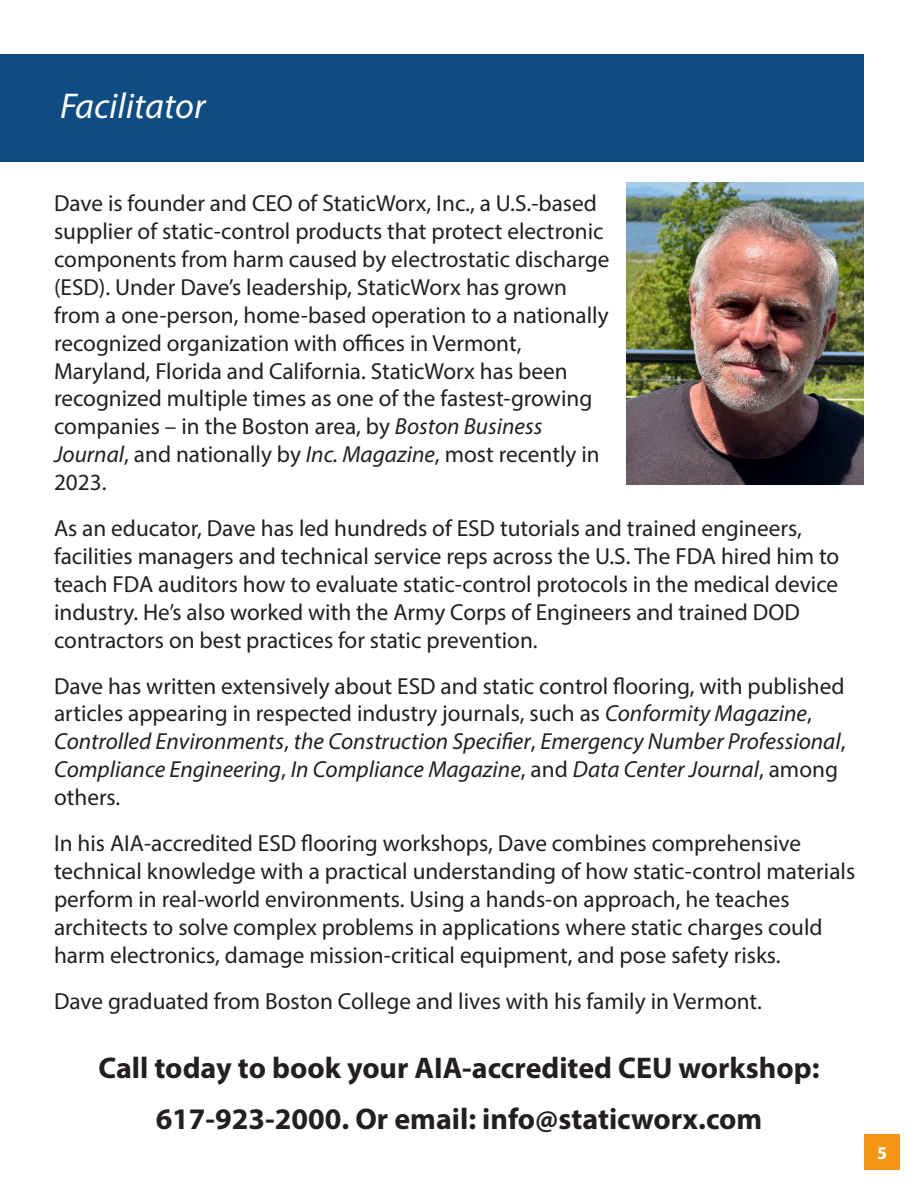
<style>
.page{position:relative;width:918px;height:1188px;background:#fff}
.page>*{position:absolute;margin:0;border:0;box-sizing:border-box;transform-origin:0 0}
.t1{font:italic 36px "Myriad Pro";color:#fff}
.t2{font:700 30px/51px "Myriad Pro";color:#231f20;text-align:center}
.t3{font:23.25px/27.9px "Myriad Pro";color:#231f20}
.t4{font:italic 23.25px/27.9px "Myriad Pro";color:#231f20}
.t5{font:700 18px "Myriad Pro";color:#fff}
.s1{font-style:italic}
.s2{font-style:normal}
</style>
<div class="page">
<div style="left:864px;top:1134px;width:36px;height:36px;background:#f49613"></div>
<div style="left:0;top:54px;width:864px;height:108px;background:#0f4c81"></div>
<img style="left:626px;top:182px;width:238px;height:302px">
<p class="t1" style="left:60px;top:84px;width:147px">Facilitator</p>
<p class="t3" style="left:54px;top:189px;width:557px">Dave is founder and CEO of StaticWorx, Inc., a U.S.-based supplier of static-control products that protect electronic components from harm caused by electrostatic discharge (ESD). Under Dave’s leadership, StaticWorx has grown from a one-person, home-based operation to a nationally recognized organization with offices in Vermont, Maryland, Florida and California. StaticWorx has been recognized multiple times as one of the fastest-growing companies – in the Boston area, by <span class="s1">Boston Business Journal</span>, and nationally by <span class="s1">Inc. Magazine</span>, most recently in 2023.</p>
<p class="t3" style="left:54px;top:514px;width:787px">As an educator, Dave has led hundreds of ESD tutorials and trained engineers, facilities managers and technical service reps across the U.S. The FDA hired him to teach FDA auditors how to evaluate static-control protocols in the medical device industry. He’s also worked with the Army Corps of Engineers and trained DOD contractors on best practices for static prevention.</p>
<p class="t4" style="left:54px;top:671px;width:793px"><span class="s2">Dave has written extensively about ESD and static control flooring, with published articles appearing in respected industry journals, such as</span> Conformity Magazine<span class="s2">, </span>Controlled Environments<span class="s2">,</span> the Construction Specifier<span class="s2">,</span> Emergency Number Professional<span class="s2">, </span>Compliance Engineering<span class="s2">,</span> In Compliance Magazine<span class="s2">, and</span> Data Center Journal<span class="s2">, among others.</span></p>
<p class="t3" style="left:54px;top:829px;width:803px">In his AIA-accredited ESD flooring workshops, Dave combines comprehensive technical knowledge with a practical understanding of how static-control materials perform in real-world environments. Using a hands-on approach, he teaches architects to solve complex problems in applications where static charges could harm electronics, damage mission-critical equipment, and pose safety risks.</p>
<p class="t3" style="left:54px;top:986px;width:710px">Dave graduated from Boston College and lives with his family in Vermont.</p>
<p class="t2" style="left:99px;top:1041px;width:722px">Call today to book your AIA-accredited CEU workshop:<br>617-923-2000. Or email: info@staticworx.com</p>
<p class="t5" style="left:877px;top:1141px;width:11px">5</p>
</div>
